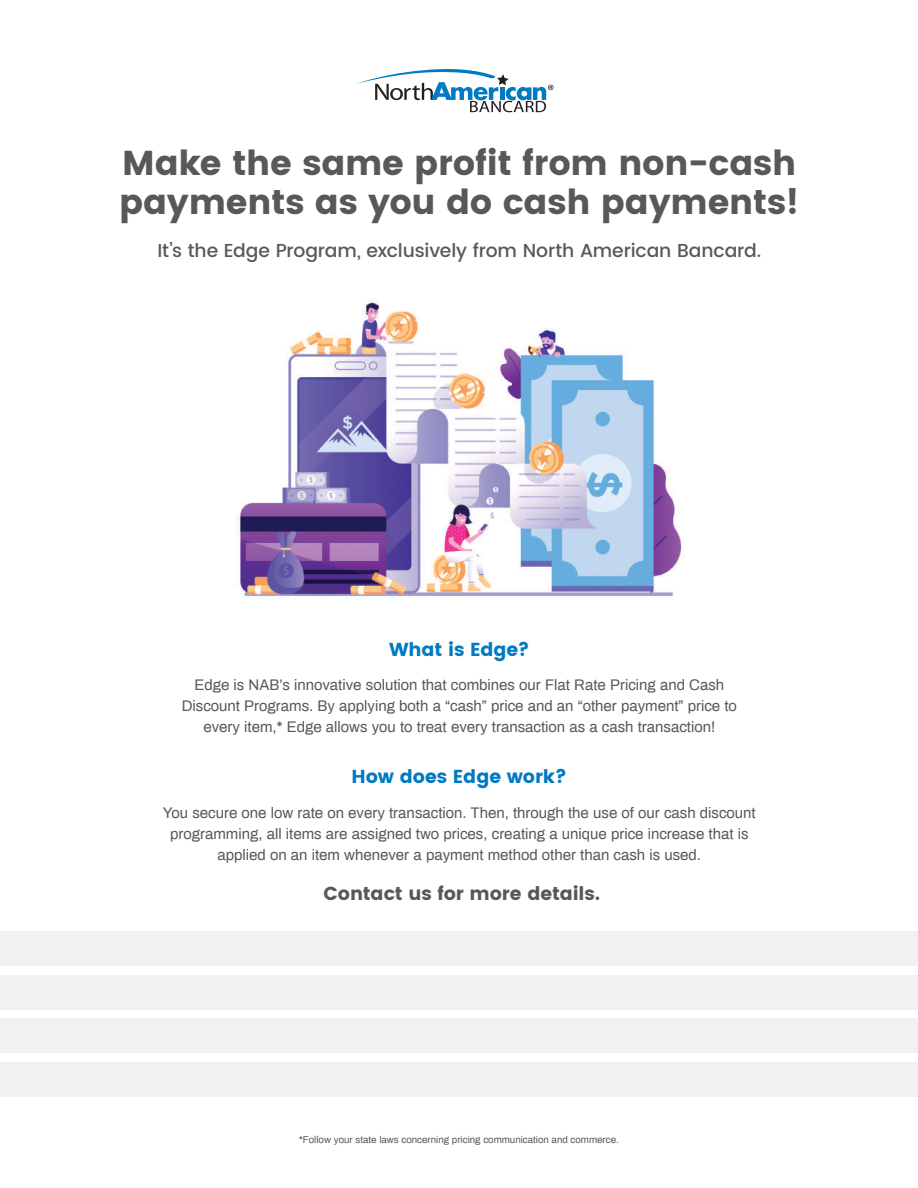
<style>
.page{position:relative;width:918px;height:1188px;background:#fff}
.page>*{position:absolute;margin:0;border:0;box-sizing:border-box;transform-origin:0 0}
.t1{font:34.5px/39px "Poppins";letter-spacing:-.005em;color:#57585a}
.t2{font:500 18.75px "Poppins";letter-spacing:-.005em;color:#58595b}
.t3{font:18.75px "Poppins";letter-spacing:-.005em;color:#007ac2}
.t4{font:18.75px "Poppins";letter-spacing:-.005em;color:#57585a}
.t5{font:15px/21px "Archivo";color:#57585a;text-align:center}
.t6{font:9.75px "Archivo";color:#57585a}
</style>
<div class="page">
<svg style="left:356px;top:69px;width:198px;height:43px"></svg>
<img style="left:239px;top:299px;width:443px;height:298px">
<div style="left:0;top:1062px;width:918px;height:35px;background:#f1f1f3"></div>
<div style="left:0;top:1019px;width:918px;height:34px;background:#f1f1f3"></div>
<div style="left:0;top:975px;width:918px;height:35px;background:#f1f1f3"></div>
<div style="left:0;top:931px;width:918px;height:35px;background:#f1f1f3"></div>
<h1 class="t1" style="left:119px;top:144px;width:682px">Make the same profit from non-cash payments as you do cash payments!</h1>
<p class="t2" style="left:157px;top:236px;width:605px">It’s the Edge Program, exclusively from North American Bancard.</p>
<p class="t3" style="left:389px;top:639px;width:142px">What is Edge?</p>
<p class="t5" style="left:182px;top:673px;width:557px">Edge is NAB’s innovative solution that combines our Flat Rate Pricing and Cash<br>Discount Programs. By applying both a “cash” price and an “other payment” price to every item,* Edge allows you to treat every transaction as a cash transaction!</p>
<p class="t3" style="left:352px;top:766px;width:217px">How does Edge work?</p>
<p class="t5" style="left:163px;top:802px;width:594px">You secure one low rate on every transaction. Then, through the use of our cash discount programming, all items are assigned two prices, creating a unique price increase that is applied on an item whenever a payment method other than cash is used.</p>
<p class="t4" style="left:324px;top:883px;width:278px">Contact us for more details.</p>
<p class="t6" style="left:299px;top:1132px;width:321px">*Follow your state laws concerning pricing communication and commerce.</p>
</div>
